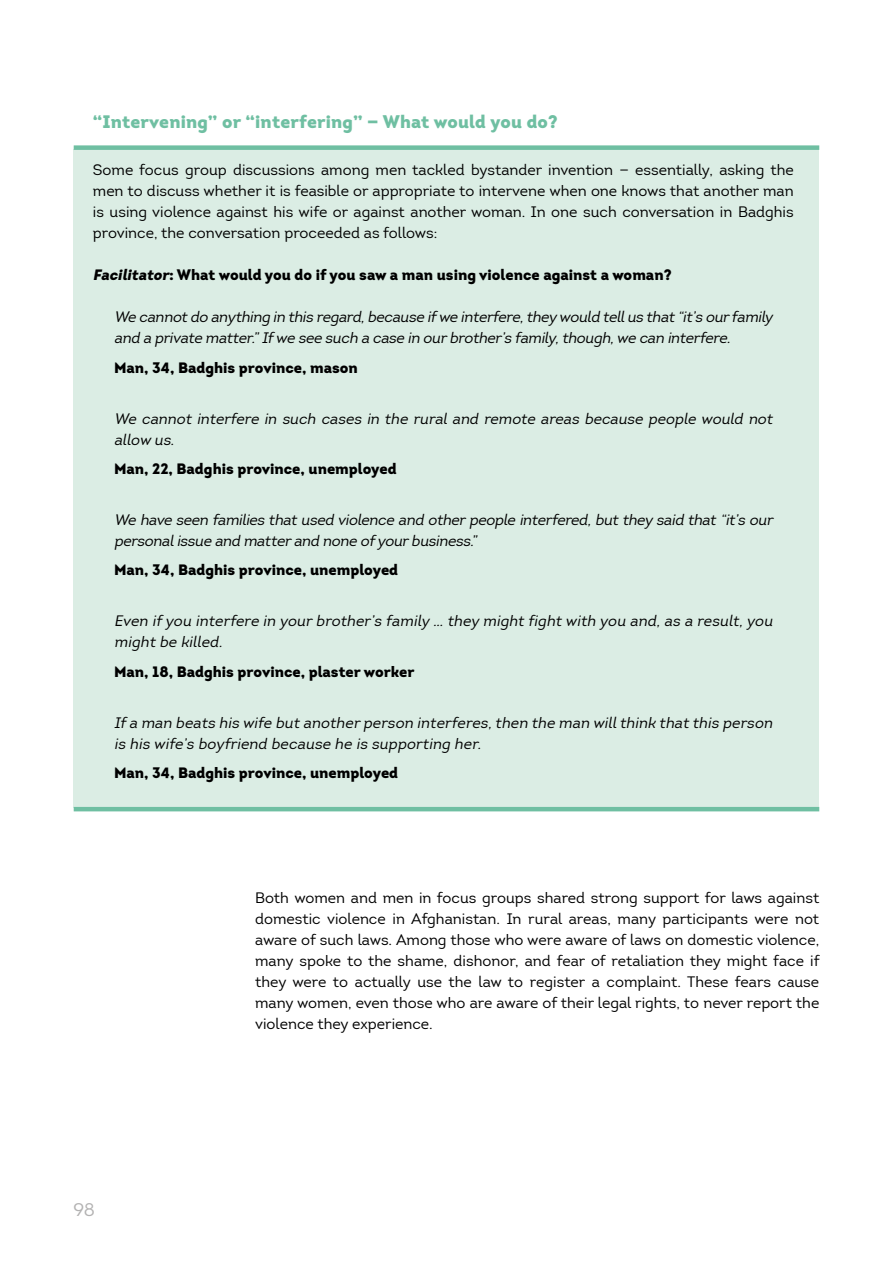
<style>
.page{position:relative;width:893px;height:1263px;background:#fff}
.page>*{position:absolute;margin:0;border:0;box-sizing:border-box;transform-origin:0 0}
.t1{font:900 18px "Intro";letter-spacing:.01em;color:#6fbfa2}
.t2{font:18px "Intro";color:#b3b2b2}
.t3{font:15px/21px "Intro";color:#000;text-align:justify}
.t4{font:italic 15px/21px "Intro";color:#000}
.t5{font:900 15px "Intro";color:#000}
.s1{font-style:italic}
</style>
<div class="page">
<div style="left:74px;top:150px;width:745px;height:658px;background:#dbede4"></div>
<div style="left:74px;top:145px;width:745px;height:5px;background:#6fbfa2"></div>
<hr style="left:74px;top:807px;width:745px;height:4px;background:#6fbfa2">
<p class="t1" style="left:93px;top:110px;width:466px">“Intervening” or “interfering” — What would you do?</p>
<p class="t3" style="left:93px;top:159px;width:702px">Some focus group discussions among men tackled bystander invention — essentially, asking the men to discuss whether it is feasible or appropriate to intervene when one knows that another man is using violence against his wife or against another woman. In one such conversation in Badghis province, the conversation proceeded as follows:</p>
<p class="t5" style="left:93px;top:265px;width:580px"><span class="s1">Facilitator</span>: What would you do if you saw a man using violence against a woman?</p>
<p class="t4" style="left:114px;top:307px;width:663px">We cannotdo anything in this regard,because ifwe interfere,they would tellus that“it’s ourfamily and a private matter.”Ifwe see such a case in ourbrother’s family,though,we can interfere.</p>
<p class="t5" style="left:114px;top:358px;width:245px">Man, 34, Badghis province, mason</p>
<p class="t4" style="left:114px;top:408px;width:663px">We cannot interfere in such cases in the rural and remote areas because people would not allow us.</p>
<p class="t5" style="left:114px;top:459px;width:284px">Man, 22, Badghis province, unemployed</p>
<p class="t4" style="left:114px;top:509px;width:663px">We have seen families thatused violence and otherpeople interfered,butthey said that“it’s our personalissue and matterand none ofyourbusiness.”</p>
<p class="t5" style="left:114px;top:560px;width:286px">Man, 34, Badghis province, unemployed</p>
<p class="t4" style="left:114px;top:611px;width:663px">Even ifyou interfere in yourbrother’s family … they might fight with you and, as a result,you might be killed.</p>
<p class="t5" style="left:114px;top:662px;width:302px">Man, 18, Badghis province, plaster worker</p>
<p class="t4" style="left:114px;top:712px;width:663px">Ifa man beats his wife but anotherperson interferes,then the man willthink that this person is his wife’s boyfriend because he is supporting her.</p>
<p class="t5" style="left:114px;top:763px;width:286px">Man, 34, Badghis province, unemployed</p>
<p class="t2" style="left:73px;top:1198px;width:23px">98</p>
<p class="t3" style="left:255px;top:887px;width:566px">Both women and men in focus groups shared strong support for laws against domestic violence in Afghanistan. In rural areas, many participants were not aware of such laws. Among those who were aware of laws on domestic violence, many spoke to the shame, dishonor, and fear of retaliation they might face if they were to actually use the law to register a complaint. These fears cause many women, even those who are aware of their legal rights, to never report the violence they experience.</p>
</div>
